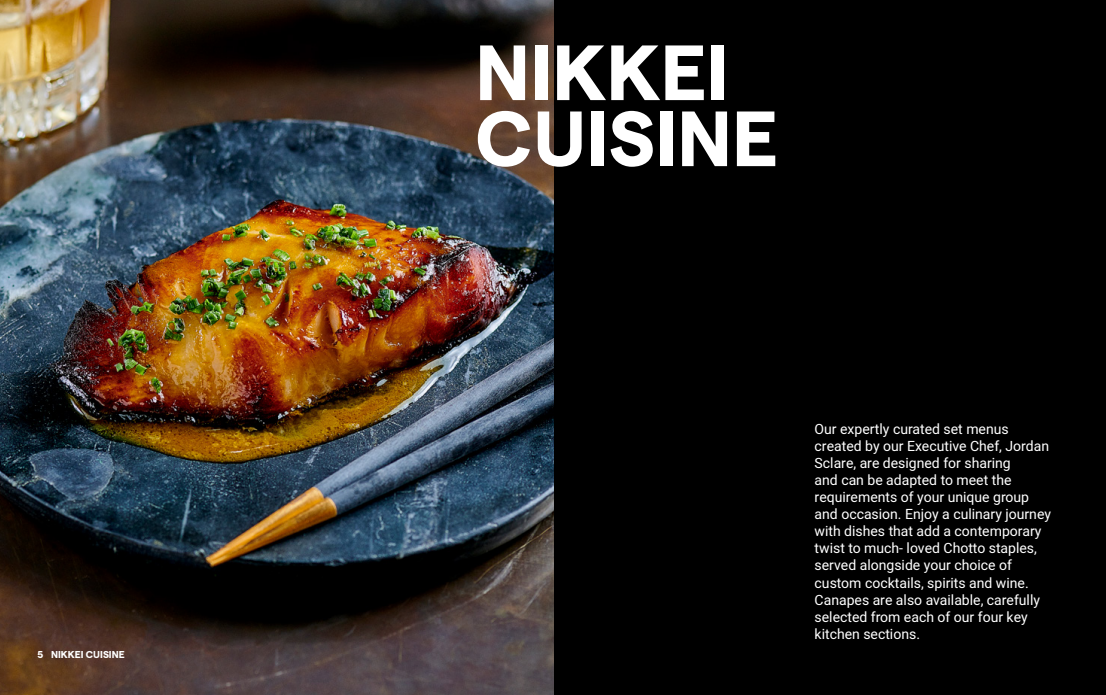
<style>
.page{position:relative;width:1106px;height:695px;background:#fff}
.page>*{position:absolute;margin:0;border:0;box-sizing:border-box;transform-origin:0 0}
.t1{font:700 78px/66px "Matter";color:#fff}
.t2{font:14px/17px "Heebo";color:#fff}
.t3{font:700 10px "Matter";color:#fff}
</style>
<div class="page">
<div style="left:0;top:0;width:1106px;height:694px;background:#000"></div>
<img style="left:0;top:0;width:553px;height:694px">
<p class="t3" style="left:37px;top:647px;width:89px">5 NIKKEI CUISINE</p>
<h1 class="t1" style="left:475px;top:33px;width:304px">NIKKEI<br>CUISINE</h1>
<p class="t2" style="left:814px;top:421px;width:238px">Our expertly curated set menus created by our Executive Chef, Jordan Sclare, are designed for sharing<br>and can be adapted to meet the requirements of your unique group and occasion. Enjoy a culinary journey with dishes that add a contemporary twist to much- loved Chotto staples, served alongside your choice of custom cocktails, spirits and wine.<br>Canapes are also available, carefully selected from each of our four key kitchen sections.</p>
</div>
